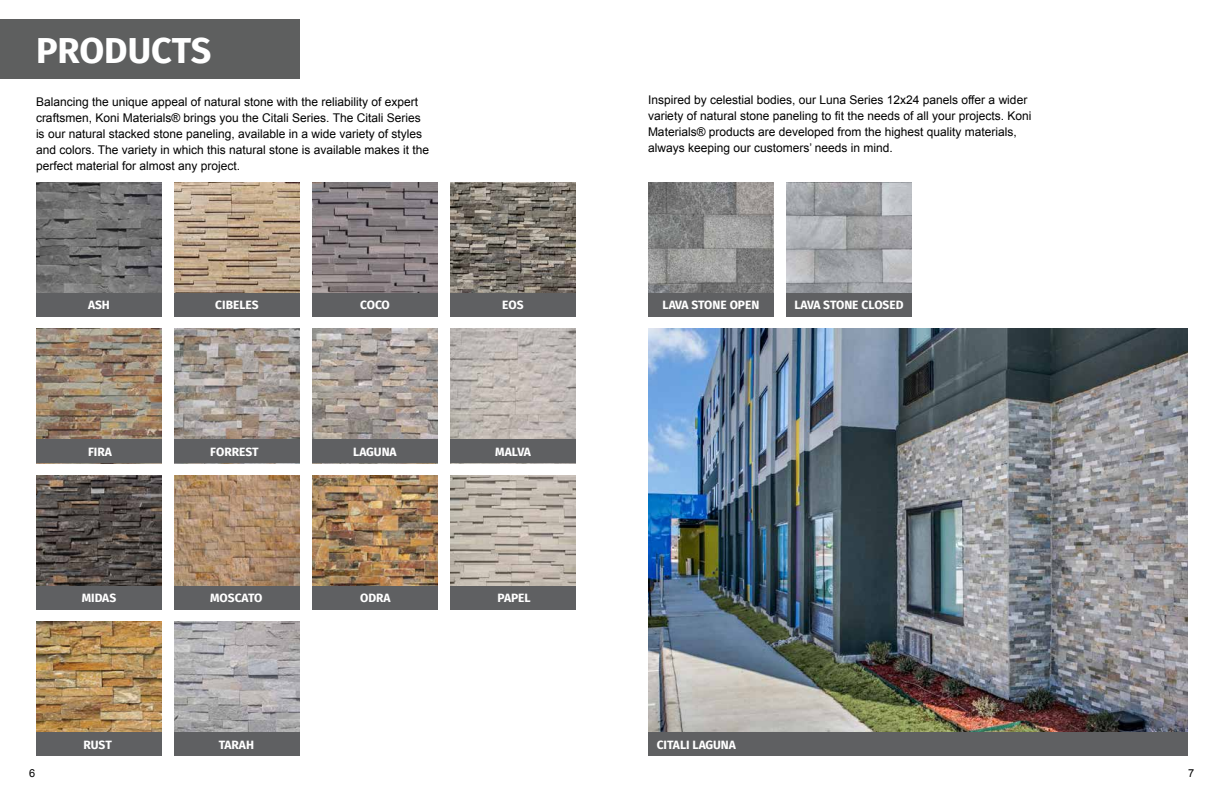
<style>
.page{position:relative;width:1224px;height:792px;background:#fff}
.page>*{position:absolute;margin:0;border:0;box-sizing:border-box;transform-origin:0 0}
.t1{font:700 36px "Fira Sans";color:#fff}
.t2{font:12px/16px "Arial";color:#000}
.t3{font:700 12px "Fira Sans";color:#fff}
.t4{font:11px "Arial";color:#000}
</style>
<div class="page">
<div style="left:0;top:20px;width:300px;height:59px;background:#5e5f5f"></div>
<img style="left:36px;top:182px;width:126px;height:111px">
<img style="left:648px;top:182px;width:126px;height:111px">
<img style="left:174px;top:329px;width:126px;height:110px">
<img style="left:174px;top:475px;width:126px;height:111px">
<img style="left:174px;top:622px;width:126px;height:110px">
<img style="left:174px;top:182px;width:126px;height:111px">
<img style="left:786px;top:182px;width:126px;height:111px">
<img style="left:312px;top:329px;width:126px;height:110px">
<img style="left:312px;top:475px;width:126px;height:111px">
<img style="left:450px;top:182px;width:126px;height:111px">
<img style="left:312px;top:182px;width:126px;height:111px">
<img style="left:450px;top:329px;width:126px;height:110px">
<img style="left:450px;top:475px;width:126px;height:111px">
<img style="left:36px;top:329px;width:126px;height:110px">
<img style="left:36px;top:475px;width:126px;height:111px">
<img style="left:36px;top:622px;width:126px;height:110px">
<div style="left:36px;top:293px;width:126px;height:24px;background:#5f6062"></div>
<div style="left:648px;top:293px;width:126px;height:24px;background:#5f6062"></div>
<div style="left:174px;top:439px;width:126px;height:24px;background:#5f6062"></div>
<div style="left:174px;top:586px;width:126px;height:24px;background:#5f6062"></div>
<div style="left:174px;top:732px;width:126px;height:24px;background:#5f6062"></div>
<div style="left:174px;top:293px;width:126px;height:24px;background:#5f6062"></div>
<div style="left:786px;top:293px;width:126px;height:24px;background:#5f6062"></div>
<div style="left:312px;top:439px;width:126px;height:24px;background:#5f6062"></div>
<div style="left:312px;top:586px;width:126px;height:24px;background:#5f6062"></div>
<div style="left:450px;top:293px;width:126px;height:24px;background:#5f6062"></div>
<div style="left:312px;top:293px;width:126px;height:24px;background:#5f6062"></div>
<div style="left:450px;top:439px;width:126px;height:24px;background:#5f6062"></div>
<div style="left:450px;top:586px;width:126px;height:24px;background:#5f6062"></div>
<div style="left:36px;top:439px;width:126px;height:24px;background:#5f6062"></div>
<div style="left:36px;top:586px;width:126px;height:24px;background:#5f6062"></div>
<div style="left:36px;top:732px;width:126px;height:24px;background:#5f6062"></div>
<img style="left:648px;top:329px;width:540px;height:403px">
<div style="left:648px;top:732px;width:540px;height:24px;background:#5f6062"></div>
<h1 class="t1" style="left:36px;top:25px;width:177px">PRODUCTS</h1>
<p class="t2" style="left:36px;top:94px;width:395px">Balancing the unique appeal of natural stone with the reliability of expert craftsmen, Koni Materials® brings you the Citali Series. The Citali Series is our natural stacked stone paneling, available in a wide variety of styles and colors. The variety in which this natural stone is available makes it the perfect material for almost any project.</p>
<p class="t2" style="left:648px;top:92px;width:385px">Inspired by celestial bodies, our Luna Series 12x24 panels offer a wider variety of natural stone paneling to fit the needs of all your projects. Koni Materials® products are developed from the highest quality materials, always keeping our customers’ needs in mind.</p>
<p class="t3" style="left:88px;top:297px;width:23px">ASH</p>
<p class="t3" style="left:663px;top:297px;width:98px">LAVA STONE OPEN</p>
<p class="t3" style="left:794px;top:297px;width:111px">LAVA STONE CLOSED</p>
<p class="t3" style="left:215px;top:297px;width:45px">CIBELES</p>
<p class="t3" style="left:360px;top:297px;width:31px">COCO</p>
<p class="t3" style="left:502px;top:297px;width:23px">EOS</p>
<p class="t3" style="left:88px;top:443px;width:25px">FIRA</p>
<p class="t3" style="left:210px;top:443px;width:50px">FORREST</p>
<p class="t3" style="left:353px;top:443px;width:45px">LAGUNA</p>
<p class="t3" style="left:495px;top:443px;width:37px">MALVA</p>
<p class="t3" style="left:82px;top:589px;width:36px">MIDAS</p>
<p class="t3" style="left:210px;top:589px;width:54px">MOSCATO</p>
<p class="t3" style="left:360px;top:589px;width:32px">ODRA</p>
<p class="t3" style="left:498px;top:589px;width:35px">PAPEL</p>
<p class="t3" style="left:83px;top:736px;width:30px">RUST</p>
<p class="t3" style="left:219px;top:736px;width:37px">TARAH</p>
<p class="t3" style="left:657px;top:736px;width:81px">CITALI LAGUNA</p>
<p class="t4" style="left:29px;top:766px;width:8px">6</p>
<p class="t4" style="left:1188px;top:766px;width:8px">7</p>
</div>
